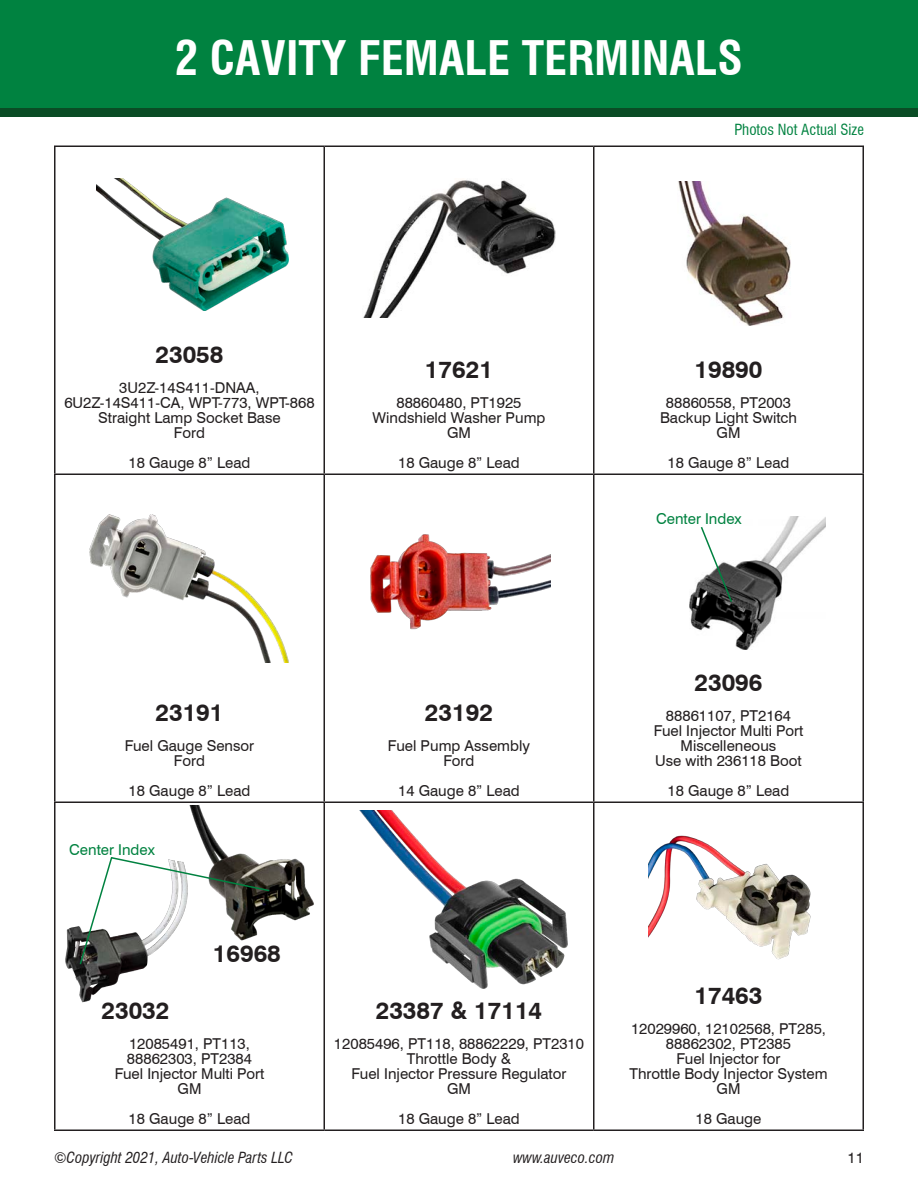
<style>
.page{position:relative;width:918px;height:1188px;background:#fff}
.page>*{position:absolute;margin:0;border:0;box-sizing:border-box;transform-origin:0 0}
.t1{font:700 condensed 46.5px "Swiss 721 BT";color:#fff}
.head_center{font:700 24px "Swiss 721 BT";color:#231f20}
.body_center{font:15px "Swiss 721 BT";color:#231f20}
.t2{font:italic condensed 15px "Swiss 721 BT";color:#231f20}
.Body_Text{font:15px "Swiss 721 BT";color:#008240}
.t3{font:condensed 15px "Swiss 721 BT";color:#008240}
.head_center-2{font:15px "Swiss 721 BT";color:#231f20}
</style>
<div class="page">
<hr style="left:54px;top:146px;width:270px;height:1px;background:#231f20">
<hr style="left:54px;top:147px;width:2px;height:327px;background:#231f20">
<hr style="left:324px;top:146px;width:270px;height:1px;background:#231f20">
<hr style="left:324px;top:147px;width:1px;height:327px;background:#231f20">
<hr style="left:594px;top:146px;width:270px;height:1px;background:#231f20">
<hr style="left:593px;top:147px;width:1px;height:327px;background:#231f20">
<hr style="left:862px;top:147px;width:2px;height:327px;background:#231f20">
<hr style="left:54px;top:474px;width:270px;height:1px;background:#231f20">
<hr style="left:54px;top:475px;width:2px;height:326px;background:#231f20">
<hr style="left:324px;top:474px;width:270px;height:1px;background:#231f20">
<hr style="left:324px;top:475px;width:1px;height:326px;background:#231f20">
<hr style="left:594px;top:474px;width:270px;height:1px;background:#231f20">
<hr style="left:593px;top:475px;width:1px;height:326px;background:#231f20">
<hr style="left:862px;top:475px;width:2px;height:326px;background:#231f20">
<hr style="left:54px;top:801px;width:270px;height:2px;background:#231f20">
<hr style="left:54px;top:803px;width:2px;height:327px;background:#231f20">
<hr style="left:324px;top:801px;width:270px;height:2px;background:#231f20">
<hr style="left:324px;top:803px;width:1px;height:327px;background:#231f20">
<hr style="left:594px;top:801px;width:270px;height:2px;background:#231f20">
<hr style="left:593px;top:803px;width:1px;height:327px;background:#231f20">
<hr style="left:862px;top:803px;width:2px;height:327px;background:#231f20">
<hr style="left:54px;top:1130px;width:270px;height:1px;background:#231f20">
<hr style="left:324px;top:1130px;width:270px;height:1px;background:#231f20">
<hr style="left:594px;top:1130px;width:270px;height:1px;background:#231f20">
<img style="left:97px;top:179px;width:192px;height:131px">
<img style="left:363px;top:180px;width:192px;height:137px">
<img style="left:678px;top:182px;width:113px;height:144px">
<img style="left:90px;top:515px;width:199px;height:148px">
<img style="left:370px;top:534px;width:180px;height:96px">
<img style="left:690px;top:516px;width:135px;height:134px">
<svg style="left:700px;top:525px;width:33px;height:79px"></svg>
<img style="left:65px;top:926px;width:82px;height:77px">
<img style="left:189px;top:806px;width:125px;height:115px">
<svg style="left:78px;top:855px;width:193px;height:111px"></svg>
<img style="left:359px;top:810px;width:209px;height:179px">
<img style="left:649px;top:835px;width:162px;height:125px">
<div style="left:0;top:0;width:918px;height:117px;background:#0a4c25"></div>
<div style="left:0;top:0;width:918px;height:108px;background:#008240"></div>
<p class="t1" style="left:175px;top:30px;width:570px">2 CAVITY FEMALE TERMINALS</p>
<h1 class="t1" style="left:175px;top:30px;width:25px">1</h1>
<p class="t3" style="left:734px;top:121px;width:131px">Photos Not Actual Size</p>
<p class="head_center" style="left:155px;top:340px;width:70px">23058</p>
<p class="body_center" style="left:119px;top:379px;width:142px">3U2Z-14S411-DNAA,</p>
<p class="body_center" style="left:64px;top:394px;width:252px">6U2Z-14S411-CA, WPT-773, WPT-868</p>
<p class="body_center" style="left:98px;top:409px;width:184px">Straight Lamp Socket Base</p>
<p class="body_center" style="left:174px;top:424px;width:33px">Ford</p>
<p class="body_center" style="left:129px;top:454px;width:123px">18 Gauge 8” Lead</p>
<p class="head_center" style="left:425px;top:355px;width:70px">17621</p>
<p class="body_center" style="left:396px;top:394px;width:127px">88860480, PT1925</p>
<p class="body_center" style="left:373px;top:409px;width:174px">Windshield Washer Pump</p>
<p class="body_center" style="left:447px;top:424px;width:25px">GM</p>
<p class="body_center" style="left:398px;top:454px;width:123px">18 Gauge 8” Lead</p>
<p class="head_center" style="left:694px;top:355px;width:70px">19890</p>
<p class="body_center" style="left:666px;top:394px;width:127px">88860558, PT2003</p>
<p class="body_center" style="left:660px;top:409px;width:138px">Backup Light Switch</p>
<p class="body_center" style="left:717px;top:424px;width:25px">GM</p>
<p class="body_center" style="left:668px;top:454px;width:123px">18 Gauge 8” Lead</p>
<p class="Body_Text" style="left:656px;top:509px;width:87px">Center Index</p>
<p class="head_center" style="left:155px;top:698px;width:70px">23191</p>
<p class="body_center" style="left:125px;top:737px;width:131px">Fuel Gauge Sensor</p>
<p class="body_center" style="left:174px;top:752px;width:33px">Ford</p>
<p class="body_center" style="left:129px;top:782px;width:123px">18 Gauge 8” Lead</p>
<p class="Body_Text" style="left:69px;top:841px;width:87px">Center Index</p>
<p class="head_center" style="left:213px;top:939px;width:70px">16968</p>
<p class="head_center" style="left:101px;top:996px;width:70px">23032</p>
<p class="head_center-2" style="left:129px;top:1035px;width:122px">12085491, PT113,</p>
<p class="body_center" style="left:127px;top:1050px;width:127px">88862303, PT2384</p>
<p class="body_center" style="left:115px;top:1065px;width:151px">Fuel Injector Multi Port</p>
<p class="body_center" style="left:178px;top:1080px;width:25px">GM</p>
<p class="body_center" style="left:129px;top:1110px;width:123px">18 Gauge 8” Lead</p>
<p class="head_center" style="left:425px;top:698px;width:70px">23192</p>
<p class="body_center" style="left:388px;top:737px;width:144px">Fuel Pump Assembly</p>
<p class="body_center" style="left:443px;top:752px;width:33px">Ford</p>
<p class="body_center" style="left:398px;top:782px;width:123px">14 Gauge 8” Lead</p>
<p class="head_center" style="left:694px;top:668px;width:70px">23096</p>
<p class="body_center" style="left:666px;top:707px;width:127px">88861107, PT2164</p>
<p class="body_center" style="left:654px;top:722px;width:151px">Fuel Injector Multi Port</p>
<p class="body_center" style="left:681px;top:737px;width:97px">Miscelleneous</p>
<p class="body_center" style="left:655px;top:752px;width:148px">Use with 236118 Boot</p>
<p class="body_center" style="left:668px;top:782px;width:123px">18 Gauge 8” Lead</p>
<p class="head_center" style="left:376px;top:996px;width:168px">23387 &amp; 17114</p>
<p class="body_center" style="left:334px;top:1035px;width:252px">12085496, PT118, 88862229, PT2310</p>
<p class="body_center" style="left:407px;top:1050px;width:106px">Throttle Body &amp;</p>
<p class="body_center" style="left:352px;top:1065px;width:217px">Fuel Injector Pressure Regulator</p>
<p class="body_center" style="left:447px;top:1080px;width:25px">GM</p>
<p class="body_center" style="left:398px;top:1110px;width:123px">18 Gauge 8” Lead</p>
<p class="head_center" style="left:694px;top:981px;width:70px">17463</p>
<p class="body_center" style="left:631px;top:1020px;width:197px">12029960, 12102568, PT285,</p>
<p class="body_center" style="left:666px;top:1035px;width:127px">88862302, PT2385</p>
<p class="body_center" style="left:676px;top:1050px;width:106px">Fuel Injector for</p>
<p class="body_center" style="left:629px;top:1065px;width:200px">Throttle Body Injector System</p>
<p class="body_center" style="left:717px;top:1080px;width:25px">GM</p>
<p class="body_center" style="left:696px;top:1110px;width:67px">18 Gauge</p>
<p class="t2" style="left:54px;top:1148px;width:241px">©Copyright 2021, Auto-Vehicle Parts LLC</p>
<p class="t2" style="left:513px;top:1148px;width:103px">www.auveco.com</p>
<p class="body_center" style="left:848px;top:1148px;width:18px">11</p>
</div>
